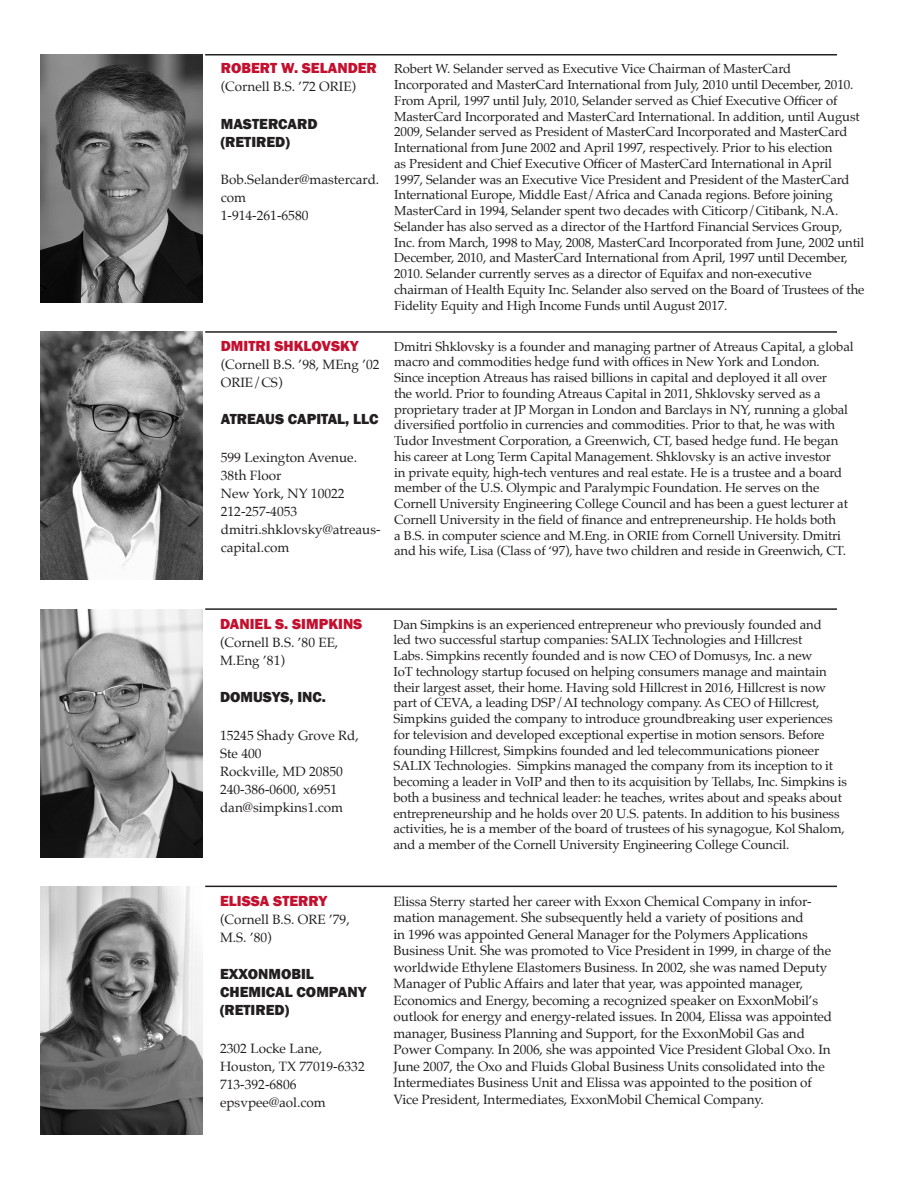
<style>
.page{position:relative;width:918px;height:1188px;background:#fff}
.page>*{position:absolute;margin:0;border:0;box-sizing:border-box;transform-origin:0 0}
.company{font:800 15px/18px "Franklin Gothic";color:#231f20}
.contact_copy{font:800 15px "Franklin Gothic";color:#c3102f}
.bio{font:13.5px/16.5px "Palatino";letter-spacing:-.01em;color:#231f20}
.contact_copy-2{font:13.5px/18px "Palatino";color:#231f20}
.bio-2{font:13.2px/15.8px "Palatino";letter-spacing:-.01em;color:#231f20}
</style>
<div class="page">
<hr style="left:205px;top:608px;width:632px;height:2px;background:#231f20">
<hr style="left:205px;top:54px;width:632px;height:2px;background:#231f20">
<hr style="left:205px;top:331px;width:632px;height:2px;background:#231f20">
<hr style="left:205px;top:886px;width:632px;height:1px;background:#231f20">
<img style="left:41px;top:54px;width:162px;height:249px">
<img style="left:41px;top:331px;width:162px;height:249px">
<img style="left:40px;top:886px;width:162px;height:249px">
<img style="left:40px;top:609px;width:162px;height:249px">
<p class="contact_copy" style="left:221px;top:58px;width:158px">ROBERT W. SELANDER</p>
<p class="contact_copy-2" style="left:221px;top:77px;width:137px">(Cornell B.S. ’72 ORIE)</p>
<p class="company" style="left:221px;top:115px;width:98px">MASTERCARD (RETIRED)</p>
<p class="contact_copy-2" style="left:221px;top:170px;width:160px">Bob.Selander@mastercard. com</p>
<p class="contact_copy-2" style="left:221px;top:206px;width:89px">1-914-261-6580</p>
<p class="contact_copy" style="left:221px;top:336px;width:140px">DMITRI SHKLOVSKY</p>
<p class="contact_copy-2" style="left:221px;top:355px;width:160px">(Cornell B.S. ’98, MEng ’02<br>ORIE/CS)</p>
<p class="company" style="left:221px;top:410px;width:159px">ATREAUS CAPITAL, LLC</p>
<p class="contact_copy-2" style="left:221px;top:448px;width:138px">599 Lexington Avenue.</p>
<p class="contact_copy-2" style="left:221px;top:466px;width:62px">38th Floor</p>
<p class="contact_copy-2" style="left:221px;top:484px;width:125px">New York, NY 10022</p>
<p class="contact_copy-2" style="left:221px;top:502px;width:78px">212-257-4053</p>
<p class="contact_copy-2" style="left:221px;top:520px;width:161px">dmitri.shklovsky@atreaus&shy;capital.com</p>
<p class="bio-2" style="left:394px;top:61px;width:472px">Robert W. Selander served as Executive Vice Chairman of MasterCard Incorporated and MasterCard International from July, 2010 until December, 2010.<br>From April, 1997 until July, 2010, Selander served as Chief Executive Officer of MasterCard Incorporated and MasterCard International. In addition, until August 2009, Selander served as President of MasterCard Incorporated and MasterCard International from June 2002 and April 1997, respectively. Prior to his election<br>as President and Chief Executive Officer of MasterCard International in April<br>1997, Selander was an Executive Vice President and President of the MasterCard International Europe, Middle East/Africa and Canada regions. Before joining MasterCard in 1994, Selander spent two decades with Citicorp/Citibank, N.A.<br>Selander has also served as a director of the Hartford Financial Services Group, Inc. from March, 1998 to May, 2008, MasterCard Incorporated from June, 2002 until December, 2010, and MasterCard International from April, 1997 until December, 2010. Selander currently serves as a director of Equifax and non-executive chairman of Health Equity Inc. Selander also served on the Board of Trustees of the Fidelity Equity and High Income Funds until August 2017.</p>
<p class="bio-2" style="left:394px;top:338px;width:461px">Dmitri Shklovsky is a founder and managing partner of Atreaus Capital, a global macro and commodities hedge fund with offices in New York and London.<br>Since inception Atreaus has raised billions in capital and deployed it all over<br>the world. Prior to founding Atreaus Capital in 2011, Shklovsky served as a proprietary trader at JP Morgan in London and Barclays in NY, running a global diversified portfolio in currencies and commodities. Prior to that, he was with Tudor Investment Corporation, a Greenwich, CT, based hedge fund. He began his career at Long Term Capital Management. Shklovsky is an active investor<br>in private equity, high-tech ventures and real estate. He is a trustee and a board member of the U.S. Olympic and Paralympic Foundation. He serves on the Cornell University Engineering College Council and has been a guest lecturer at Cornell University in the field of finance and entrepreneurship. He holds both<br>a B.S. in computer science and M.Eng. in ORIE from Cornell University. Dmitri and his wife, Lisa (Class of ‘97), have two children and reside in Greenwich, CT.</p>
<p class="contact_copy" style="left:220px;top:614px;width:144px">DANIEL S. SIMPKINS</p>
<p class="contact_copy-2" style="left:220px;top:633px;width:120px">(Cornell B.S. ’80 EE,<br>M.Eng ’81)</p>
<p class="company" style="left:220px;top:688px;width:108px">DOMUSYS, INC.</p>
<p class="contact_copy-2" style="left:220px;top:726px;width:140px">15245 Shady Grove Rd,<br>Ste 400</p>
<p class="contact_copy-2" style="left:220px;top:762px;width:124px">Rockville, MD 20850</p>
<p class="contact_copy-2" style="left:220px;top:780px;width:119px">240-386-0600, x6951</p>
<p class="contact_copy-2" style="left:220px;top:798px;width:125px">dan@simpkins1.com</p>
<p class="contact_copy" style="left:220px;top:891px;width:109px">ELISSA STERRY</p>
<p class="contact_copy-2" style="left:220px;top:910px;width:131px">(Cornell B.S. ORE ’79,<br>M.S. ’80)</p>
<p class="company" style="left:220px;top:965px;width:148px">EXXONMOBIL<br>CHEMICAL COMPANY (RETIRED)</p>
<p class="contact_copy-2" style="left:220px;top:1039px;width:104px">2302 Locke Lane,</p>
<p class="contact_copy-2" style="left:220px;top:1057px;width:146px">Houston, TX 77019-6332</p>
<p class="contact_copy-2" style="left:220px;top:1075px;width:78px">713-392-6806</p>
<p class="contact_copy-2" style="left:220px;top:1093px;width:107px">epsvpee@aol.com</p>
<p class="bio-2" style="left:393px;top:616px;width:455px">Dan Simpkins is an experienced entrepreneur who previously founded and<br>led two successful startup companies: SALIX Technologies and Hillcrest<br>Labs. Simpkins recently founded and is now CEO of Domusys, Inc. a new<br>IoT technology startup focused on helping consumers manage and maintain their largest asset, their home. Having sold Hillcrest in 2016, Hillcrest is now part of CEVA, a leading DSP/AI technology company. As CEO of Hillcrest, Simpkins guided the company to introduce groundbreaking user experiences for television and developed exceptional expertise in motion sensors. Before founding Hillcrest, Simpkins founded and led telecommunications pioneer SALIX Technologies. Simpkins managed the company from its inception to it becoming a leader in VoIP and then to its acquisition by Tellabs, Inc. Simpkins is both a business and technical leader: he teaches, writes about and speaks about entrepreneurship and he holds over 20 U.S. patents. In addition to his business activities, he is a member of the board of trustees of his synagogue, Kol Shalom, and a member of the Cornell University Engineering College Council.</p>
<p class="bio" style="left:394px;top:893px;width:440px">Elissa Sterry started her career with Exxon Chemical Company in infor&shy;mation management. She subsequently held a variety of positions and<br>in 1996 was appointed General Manager for the Polymers Applications Business Unit. She was promoted to Vice President in 1999, in charge of the worldwide Ethylene Elastomers Business. In 2002, she was named Deputy Manager of Public Affairs and later that year, was appointed manager, Economics and Energy, becoming a recognized speaker on ExxonMobil’s outlook for energy and energy-related issues. In 2004, Elissa was appointed manager, Business Planning and Support, for the ExxonMobil Gas and Power Company. In 2006, she was appointed Vice President Global Oxo. In June 2007, the Oxo and Fluids Global Business Units consolidated into the Intermediates Business Unit and Elissa was appointed to the position of Vice President, Intermediates, ExxonMobil Chemical Company.</p>
</div>
